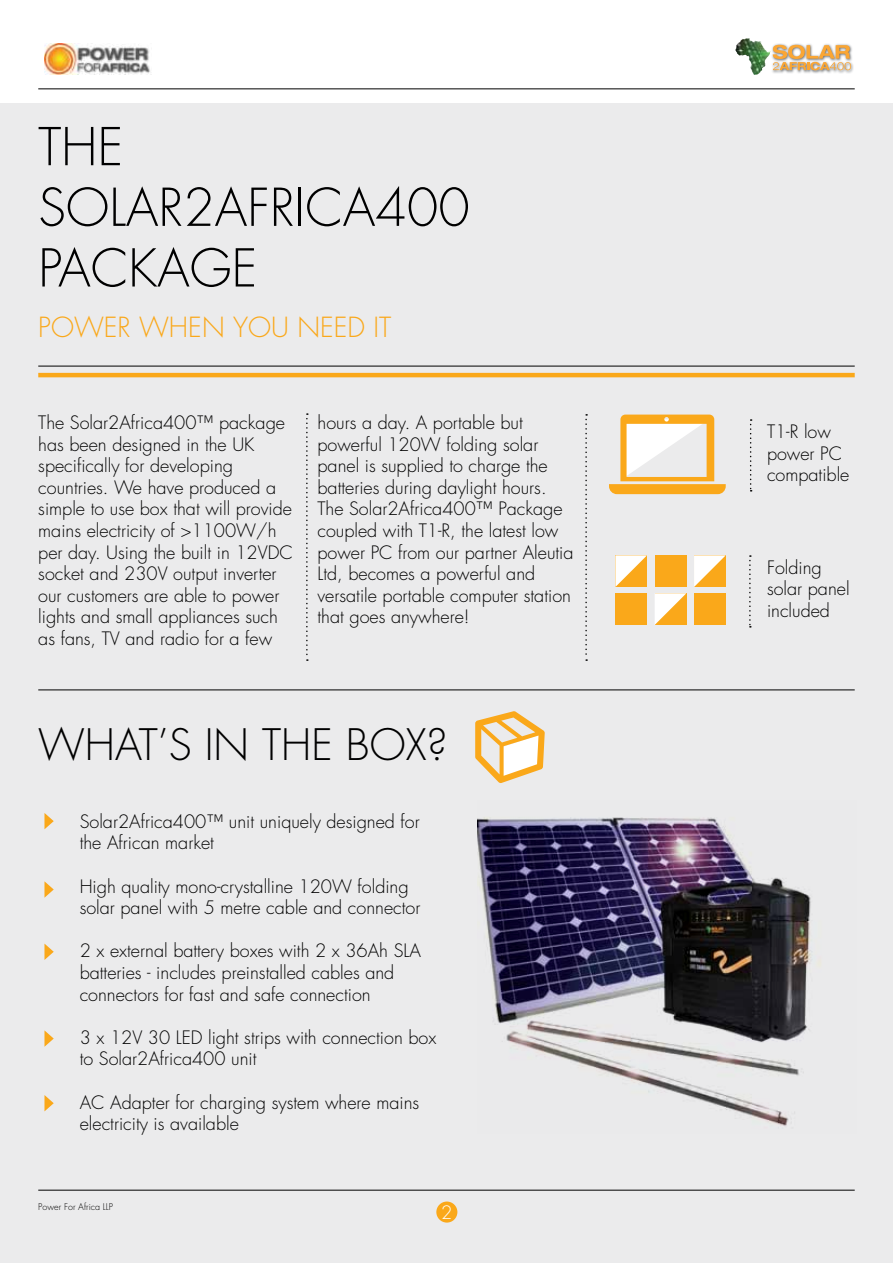
<style>
.page{position:relative;width:893px;height:1263px;background:#fff}
.page>*{position:absolute;margin:0;border:0;box-sizing:border-box;transform-origin:0 0}
.t1{font:300 50.85px/60.6px "Futura Std";color:#000}
.t2{font:300 42.15px "Futura Std";color:#000}
.t3{font:300 27px "Futura Std";color:#faa81a}
.t4{font:300 18px/21.6px "Futura Std";color:#000}
.t5{font:300 18px "Futura Std";color:#fff}
.t6{font:300 9px "Futura Std";color:#000}
</style>
<div class="page">
<div style="left:0;top:103px;width:893px;height:1160px;background:#ebebec"></div>
<img style="left:44px;top:43px;width:106px;height:31px">
<hr style="left:38px;top:88px;width:817px;height:1px;background:#000">
<svg style="left:306px;top:413px;width:2px;height:248px"></svg>
<svg style="left:585px;top:414px;width:2px;height:247px"></svg>
<hr style="left:38px;top:366px;width:817px;height:1px;background:#000">
<hr style="left:38px;top:373px;width:817px;height:4px;background:#faa81a">
<hr style="left:38px;top:689px;width:817px;height:1px;background:#000">
<svg style="left:609px;top:415px;width:117px;height:79px"></svg>
<svg style="left:750px;top:419px;width:2px;height:72px"></svg>
<div style="left:655px;top:555px;width:31px;height:32px;background:#faa81a"></div>
<div style="left:615px;top:593px;width:32px;height:32px;background:#faa81a"></div>
<div style="left:694px;top:593px;width:32px;height:32px;background:#faa81a"></div>
<svg style="left:694px;top:555px;width:32px;height:32px"></svg>
<svg style="left:655px;top:593px;width:31px;height:32px"></svg>
<svg style="left:615px;top:555px;width:32px;height:32px"></svg>
<svg style="left:749px;top:555px;width:2px;height:72px"></svg>
<img style="left:735px;top:38px;width:15px;height:23px">
<img style="left:772px;top:43px;width:82px;height:31px">
<svg style="left:770px;top:45px;width:81px;height:25px"></svg>
<svg style="left:475px;top:711px;width:70px;height:72px"></svg>
<div style="left:436px;top:1201px;width:21px;height:21px;background:#faa81a;border-radius:50%"></div>
<hr style="left:38px;top:1190px;width:817px;height:1px;background:#000">
<svg style="left:44px;top:813px;width:10px;height:16px"></svg>
<svg style="left:44px;top:881px;width:10px;height:17px"></svg>
<svg style="left:44px;top:943px;width:10px;height:17px"></svg>
<svg style="left:44px;top:1030px;width:10px;height:17px"></svg>
<svg style="left:44px;top:1095px;width:10px;height:16px"></svg>
<img style="left:477px;top:817px;width:344px;height:309px">
<h1 class="t1" style="left:38px;top:118px;width:433px">THE<br>SOLAR2AF RICA400<br>PAC KAGE</h1>
<h3 class="t3" style="left:38px;top:311px;width:36px">POWE</h3>
<h3 class="t3" style="left:118px;top:311px;width:43px">R WHE</h3>
<h3 class="t3" style="left:202px;top:311px;width:191px">N YOU NEE D IT</h3>
<p class="t4" style="left:38px;top:412px;width:255px">The Solar2Africa400™ package has been designed in the UK specifically for developing countries. We have produced a simple to use box that will provide mains electricity of &gt;1100W/h per day. Using the built in 12VDC socket and 230V output inverter our customers are able to power lights and small appliances such as fans, TV and radio for a few</p>
<p class="t4" style="left:317px;top:412px;width:258px">hours a day. A portable but powerful 120W folding solar panel is supplied to charge the batteries during daylight hours.<br>The Solar2Africa400™ Package coupled with T1-R, the latest low power PC from our partner Aleutia<br>Ltd, becomes a powerful and versatile portable computer station that goes anywhere!</p>
<p class="t4" style="left:767px;top:421px;width:84px">T1-R low power PC compatible</p>
<p class="t4" style="left:767px;top:557px;width:84px">Folding solar panel included</p>
<h2 class="t2" style="left:38px;top:719px;width:31px">WHAT</h2>
<h2 class="t2" style="left:158px;top:719px;width:128px">’S IN THE</h2>
<h2 class="t2" style="left:346px;top:719px;width:103px">BOX?</h2>
<p class="t4" style="left:80px;top:811px;width:342px">Solar2Africa400™ unit uniquely designed for the African market</p>
<p class="t4" style="left:80px;top:876px;width:342px">H igh quality mono-crystalline 120W folding solar panel with 5 metre cable and connector</p>
<p class="t4" style="left:80px;top:940px;width:342px">2 x external battery boxes with 2 x 36Ah SLA batteries - includes preinstalled cables and connectors for fast and safe connection</p>
<p class="t4" style="left:80px;top:1027px;width:358px">3 x 12V 30 LED light strips with connection box to Solar2Africa400 unit</p>
<p class="t4" style="left:80px;top:1092px;width:341px">AC Adapter for charging system where mains electricity is available</p>
<p class="t6" style="left:38px;top:1201px;width:76px">Power For Africa LLP</p>
<p class="t5" style="left:441px;top:1201px;width:13px">2</p>
</div>
